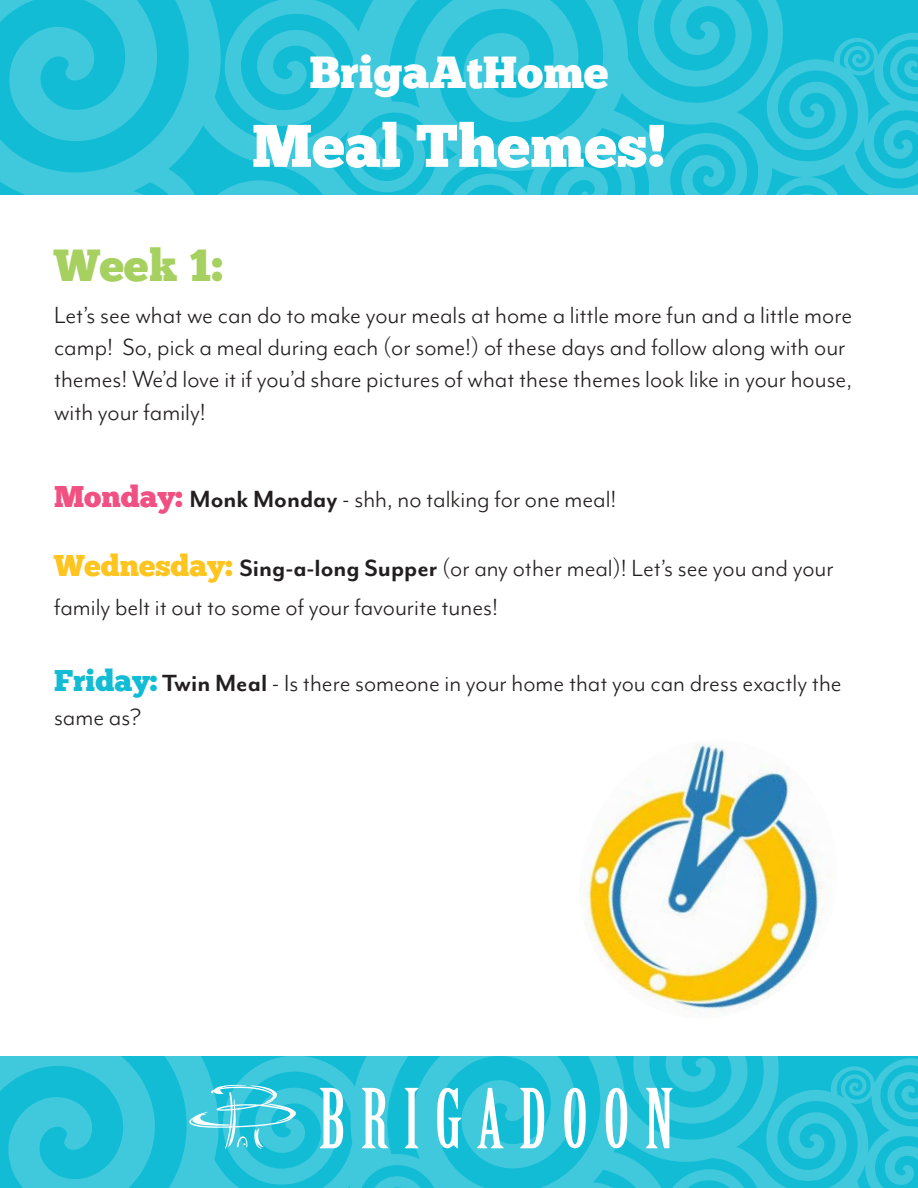
<style>
.page{position:relative;width:918px;height:1188px;background:#fff}
.page>*{position:absolute;margin:0;border:0;box-sizing:border-box;transform-origin:0 0}
.t1{font:60px "Chunk Five";color:#fff}
.t2{font:45px "Chunk Five";color:#fff}
.t3{font:45px "Chunk Five";color:#a6d05f}
.t4{font:27px/32.4px "Mr Eaves Mod OT";color:#231f20}
.s1{font-family:"Chunk Five";font-size:30px;color:#f05182}
.s2{font-weight:700}
.s3{font-family:"Chunk Five";font-size:30px;color:#fec521}
.s4{font-family:"Chunk Five";font-size:30px;color:#12bcd4}
</style>
<div class="page">
<svg style="left:0;top:0;width:918px;height:195px;background:#2ac2d8"></svg>
<svg style="left:0;top:1056px;width:918px;height:132px;background:#37c6da"></svg>
<img style="left:581px;top:743px;width:251px;height:274px">
<p class="t2" style="left:309px;top:46px;width:301px">BrigaAtHome</p>
<p class="t1" style="left:252px;top:110px;width:416px">Meal Themes!</p>
<p class="t3" style="left:54px;top:238px;width:170px">Week 1:</p>
<p class="t4" style="left:54px;top:299px;width:800px">Let’s see what we can do to make your meals at home a little more fun and a little more camp! So, pick a meal during each (or some!) of these days and follow along with our themes! We’d love it if you’d share pictures of what these themes look like in your house, with your family!</p>
<p class="t4" style="left:54px;top:483px;width:564px"><span class="s1">Monday:</span> <span class="s2">Monk Monday</span> - shh, no talking for one meal!</p>
<p class="t4" style="left:54px;top:548px;width:781px;line-height:39.6px"><span class="s3">Wednesday:</span> <span class="s2">Sing-a-long Supper</span> (or any other meal)! Let’s see you and your family belt it out to some of your favourite tunes!</p>
<p class="t4" style="left:54px;top:666px;width:789px;line-height:34.5px"><span class="s4">Friday:</span> <span class="s2">Twin Meal</span> - Is there someone in your home that you can dress exactly the same as?</p>
</div>
